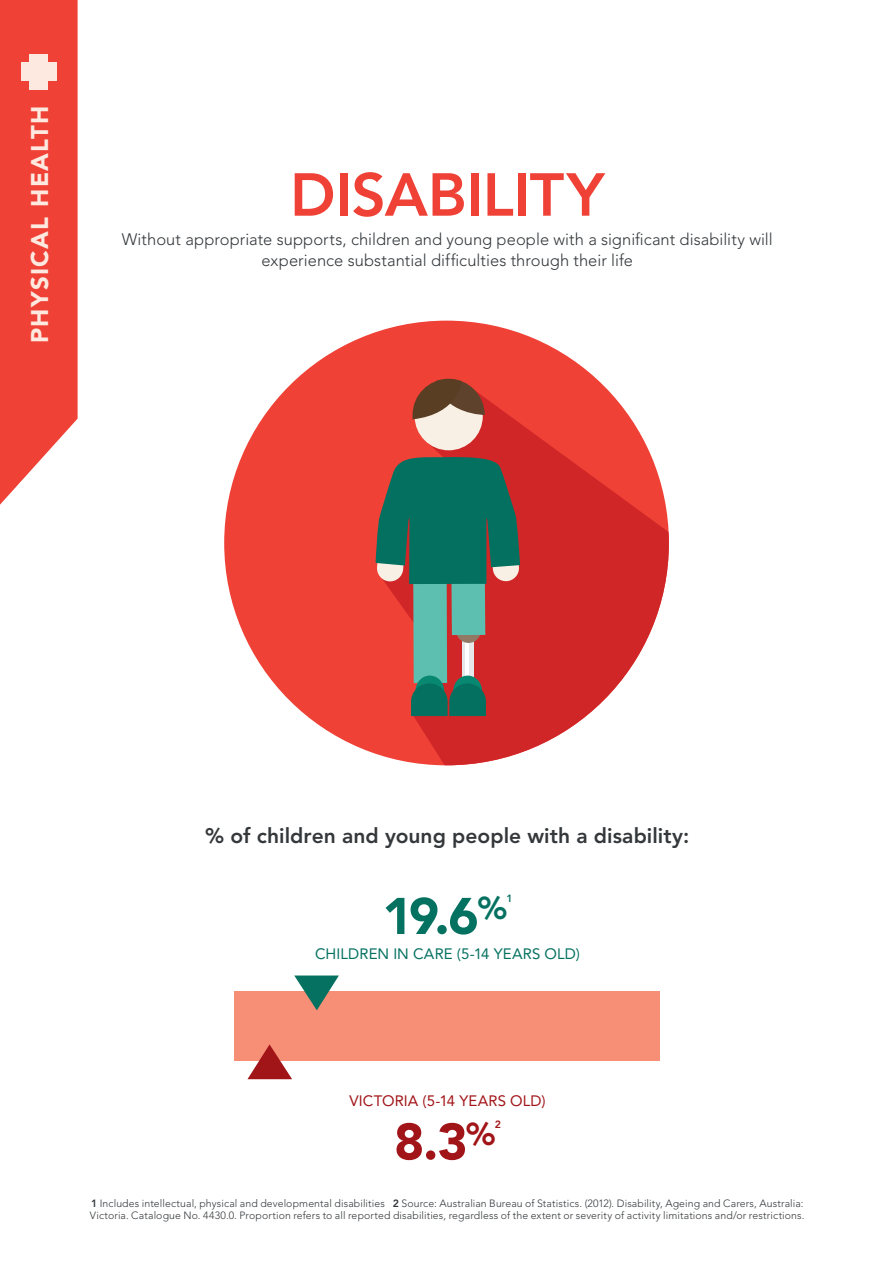
<style>
.page{position:relative;width:893px;height:1263px;background:#fff}
.page>*{position:absolute;margin:0;border:0;box-sizing:border-box;transform-origin:0 0}
.t1{font:800 60px "Avenir";letter-spacing:-.005em;color:#ef4136}
.t2{font:900 51px "Avenir";color:#057161}
.t3{font:900 51px "Avenir";color:#a11418}
.t4{font:900 24px "Avenir";letter-spacing:.055em;color:#fee9e0}
.t5{font:800 21px "Avenir";color:#34383b}
.t6{font:300 16.5px/21px "Avenir";letter-spacing:.005em;color:#34383b;text-align:center}
.t7{font:15px "Avenir";letter-spacing:.005em;color:#057161}
.t8{font:15px "Avenir";letter-spacing:.005em;color:#a11418}
.t9{font:300 10.5px/12px "Avenir";letter-spacing:.01em;color:#34383b}
.t10{font:800 10.5px "Avenir";color:#a11418}
.t11{font:800 10.5px "Avenir";color:#057161}
.s1{font-weight:800}
</style>
<div class="page">
<svg style="left:0;top:0;width:78px;height:505px"></svg>
<div style="left:30px;top:54px;width:18px;height:36px;background:#fee9e0"></div>
<div style="left:21px;top:63px;width:36px;height:18px;background:#fee9e0"></div>
<div style="left:224px;top:321px;width:445px;height:444px;background:#ef4136;border-radius:50%"></div>
<svg style="left:380px;top:382px;width:289px;height:383px;fill:#d12627"></svg>
<div style="left:415px;top:382px;width:68px;height:68px;background:#f9f0e5;border-radius:50%"></div>
<svg style="left:375px;top:455px;width:146px;height:263px"></svg>
<svg style="left:412px;top:379px;width:73px;height:40px"></svg>
<div style="left:234px;top:992px;width:425px;height:69px;background:#f68f75"></div>
<svg style="left:294px;top:975px;width:45px;height:35px"></svg>
<svg style="left:247px;top:1044px;width:45px;height:35px"></svg>
<h3 class="t4" style="left:25px;top:343px;width:238px;rotate:-90deg">PHYSICAL HEALTH</h3>
<h1 class="t1" style="left:290px;top:159px;width:316px">DISABILITY</h1>
<h3 class="t6" style="left:122px;top:229px;width:652px">Without appropriate supports, children and young people with a significant disability will experience substantial difficulties through their life</h3>
<h3 class="t5" style="left:205px;top:823px;width:485px">% of children and young people with a disability:</h3>
<h2 class="t2" style="left:382px;top:885px;width:126px">19.6<sup>%</sup></h2>
<p class="t11" style="left:507px;top:893px;width:8px">1</p>
<h3 class="t7" style="left:315px;top:945px;width:266px">CHILDREN IN CARE (5-14 YEARS OLD)</h3>
<h3 class="t8" style="left:349px;top:1092px;width:198px">VICTORIA (5-14 YEARS OLD)</h3>
<h2 class="t3" style="left:394px;top:1111px;width:102px">8.3<sup>%</sup></h2>
<p class="t10" style="left:495px;top:1118px;width:8px">2</p>
<p class="t9" style="left:90px;top:1197px;width:716px"><span class="s1">1</span> Includes intellectual, physical and developmental disabilities <span class="s1">2</span> Source: Australian Bureau of Statistics. (2012). Disability, Ageing and Carers, Australia:<br>Victoria. Catalogue No. 4430.0. Proportion refers to all reported disabilities, regardless of the extent or severity of activity limitations and/or restrictions.</p>
</div>
